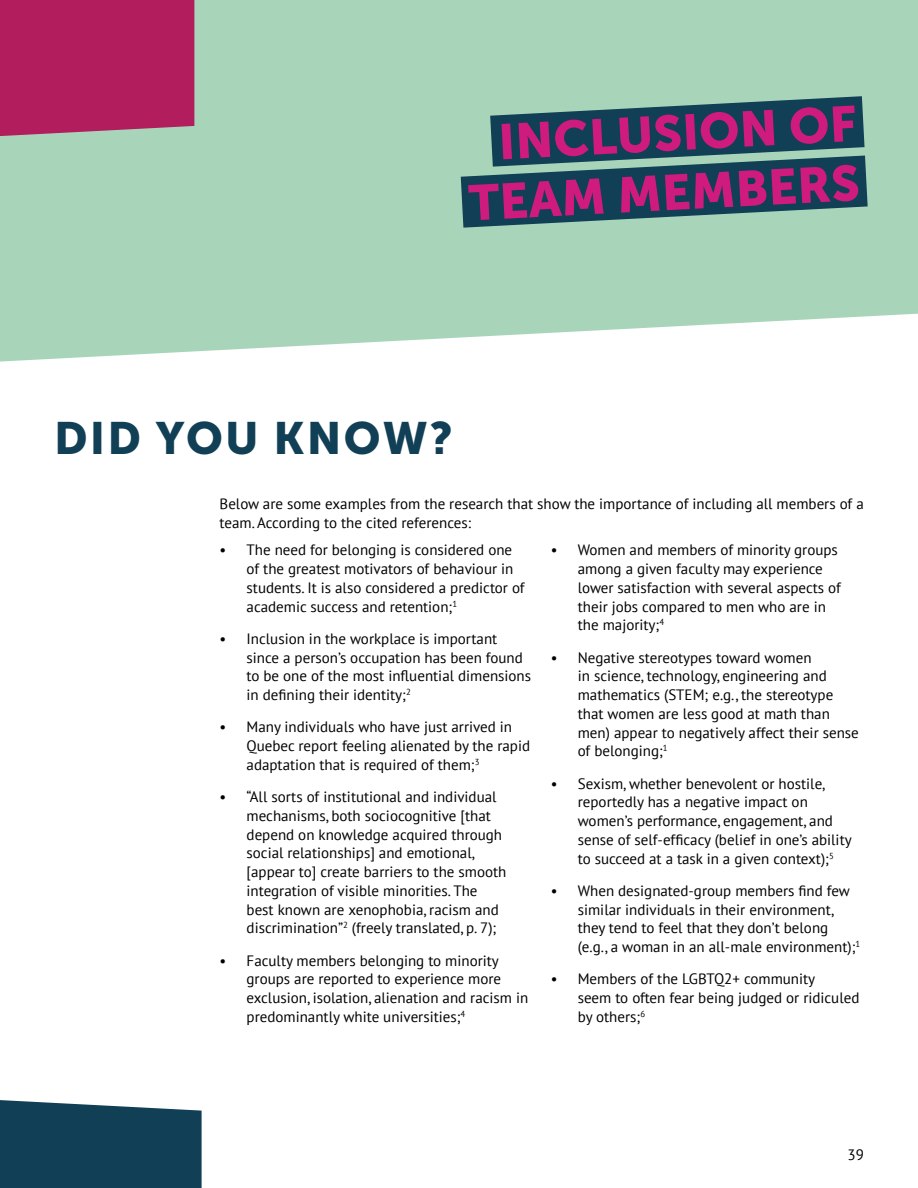
<style>
.page{position:relative;width:918px;height:1188px;background:#fff}
.page>*{position:absolute;margin:0;border:0;box-sizing:border-box;transform-origin:0 0}
.t1{font:49.5px/59.4px "Museo Sans 900";color:#cf1a7e;text-align:right}
.t2{font:45px "Museo Sans 900";letter-spacing:.05em;color:#113f55}
.t3{font:15px/18.8px "PT Sans";color:#000}
</style>
<div class="page">
<svg style="left:0;top:0;width:918px;height:362px;background:#b1d9c1"></svg>
<svg style="left:438px;top:68px;width:479px;height:59px;background:#7eab9d"></svg>
<svg style="left:408px;top:127px;width:510px;height:129px;background:#5f8c89"></svg>
<div style="left:0;top:1100px;width:202px;height:88px;background:#113f55"></div>
<div style="left:0;top:0;width:194px;height:136px;background:#b11d5d"></div>
<h1 class="t1" style="left:464px;top:114px;width:393px;rotate:-3deg">INCLUSION OF<br>TEAM MEMBERS</h1>
<h2 class="t2" style="left:54px;top:413px;width:400px">DID YOU KNOW?</h2>
<p class="t3" style="left:220px;top:494px;width:646px">Below are some examples from the research that show the importance of including all members of a team. According to the cited references:</p>
<p class="t3" style="left:247px;top:540px;width:280px;text-indent:-27px">• The need for belonging is considered one of the greatest motivators of behaviour in students. It is also considered a predictor of academic success and retention;<sup>1</sup></p>
<p class="t3" style="left:247px;top:629px;width:286px;text-indent:-27px">• Inclusion in the workplace is important since a person’s occupation has been found to be one of the most influential dimensions in defining their identity;<sup>2</sup></p>
<p class="t3" style="left:247px;top:717px;width:285px;text-indent:-27px">• Many individuals who have just arrived in<br>Quebec report feeling alienated by the rapid adaptation that is required of them;<sup>3</sup></p>
<p class="t3" style="left:247px;top:787px;width:261px;text-indent:-27px">• “All sorts of institutional and individual mechanisms, both sociocognitive [that depend on knowledge acquired through social relationships] and emotional, [appear to] create barriers to the smooth integration of visible minorities. The best known are xenophobia, racism and discrimination”<sup>2</sup> (freely translated, p. 7);</p>
<p class="t3" style="left:247px;top:951px;width:283px;text-indent:-27px">• Faculty members belonging to minority groups are reported to experience more exclusion, isolation, alienation and racism in predominantly white universities;<sup>4</sup></p>
<p class="t3" style="left:578px;top:540px;width:265px;text-indent:-27px">• Women and members of minority groups among a given faculty may experience lower satisfaction with several aspects of their jobs compared to men who are in the majority;<sup>4</sup></p>
<p class="t3" style="left:578px;top:648px;width:283px;text-indent:-27px">• Negative stereotypes toward women<br>in science, technology, engineering and mathematics (STEM; e.g., the stereotype that women are less good at math than men) appear to negatively affect their sense of belonging;<sup>1</sup></p>
<p class="t3" style="left:578px;top:774px;width:275px;text-indent:-27px">• Sexism, whether benevolent or hostile, reportedly has a negative impact on women’s performance, engagement, and sense of self-efficacy (belief in one’s ability to succeed at a task in a given context);<sup>5</sup></p>
<p class="t3" style="left:578px;top:881px;width:284px;text-indent:-27px">• When designated-group members find few similar individuals in their environment, they tend to feel that they don’t belong (e.g., a woman in an all-male environment);<sup>1</sup></p>
<p class="t3" style="left:578px;top:969px;width:283px;text-indent:-27px">• Members of the LGBTQ2+ community<br>seem to often fear being judged or ridiculed by others;<sup>6</sup></p>
<p class="t3" style="left:848px;top:1145px;width:18px">39</p>
</div>
